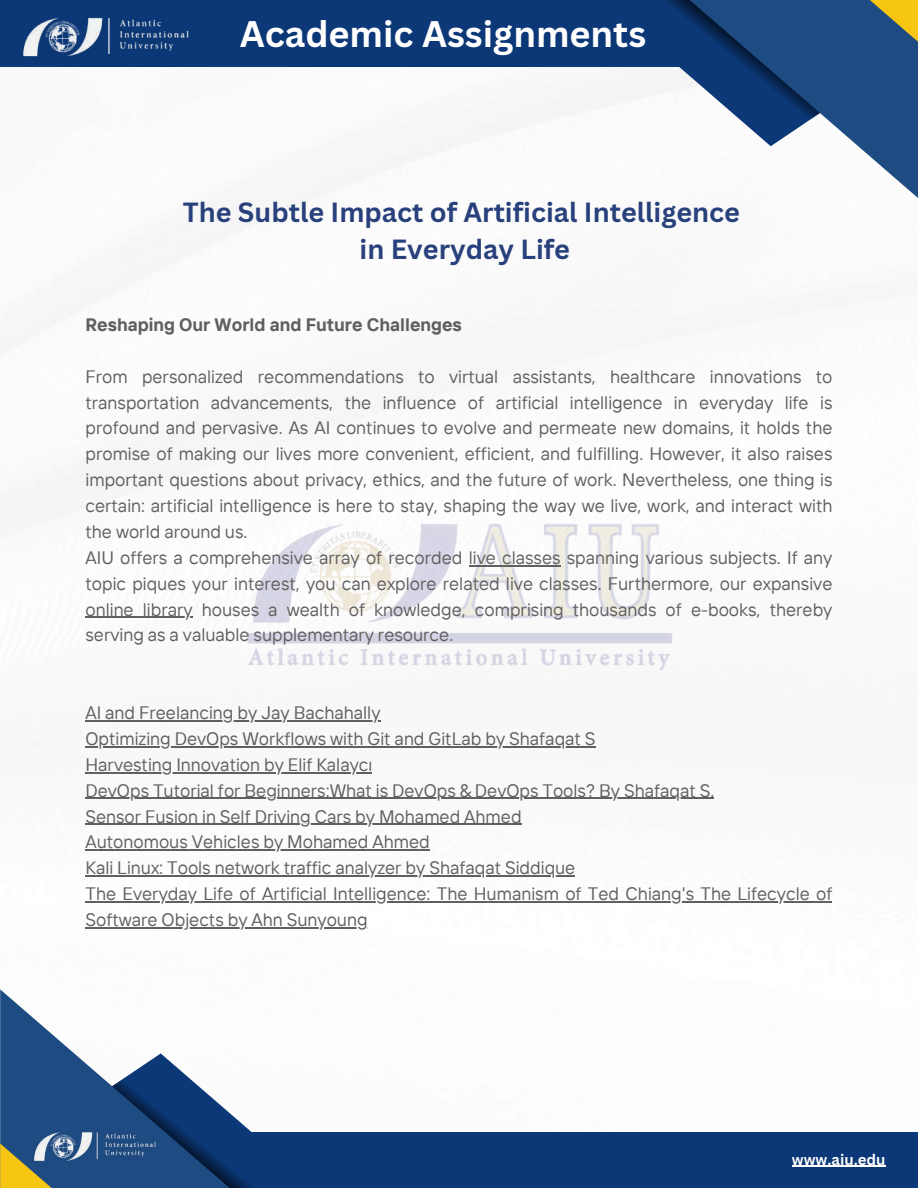
<style>
.page{position:relative;width:918px;height:1188px;background:#fff}
.page>*{position:absolute;margin:0;border:0;box-sizing:border-box;transform-origin:0 0}
.t1{font:700 36px "Canva Sans";color:#fff}
.t2{font:700 27px/37.2px "Canva Sans";color:#28407b;text-align:center}
.t3{font:700 24px "Canva Sans";color:#fff}
.t4{font:18px/25.8px "TT Interphases";color:#606060}
.t5{font:700 18px "TT Interphases";color:#606060}
.t6{font:700 15px "Canva Sans";color:#fff}
</style>
<div class="page">
<img style="left:0;top:66px;width:895px;height:863px">
<img style="left:240px;top:518px;width:439px;height:151px">
<div style="left:0;top:0;width:699px;height:66px;background:#0c3877"></div>
<svg style="left:648px;top:0;width:270px;height:211px"></svg>
<svg style="left:828px;top:0;width:90px;height:55px"></svg>
<svg style="left:560px;top:0;width:260px;height:146px"></svg>
<img style="left:20px;top:17px;width:172px;height:50px">
<div style="left:175px;top:1132px;width:743px;height:56px;background:#0c3877"></div>
<svg style="left:0;top:989px;width:112px;height:199px;fill:#1e4b82"></svg>
<svg style="left:0;top:1143px;width:104px;height:45px"></svg>
<svg style="left:112px;top:1053px;width:140px;height:135px"></svg>
<img style="left:31px;top:1124px;width:127px;height:44px">
<hr style="left:792px;top:1166px;width:94px;height:1px;background:#fff">
<hr style="left:469px;top:565px;width:92px;height:1px;background:#606060">
<hr style="left:85px;top:617px;width:108px;height:1px;background:#606060">
<hr style="left:85px;top:720px;width:296px;height:1px;background:#606060">
<hr style="left:85px;top:746px;width:511px;height:1px;background:#606060">
<hr style="left:85px;top:772px;width:287px;height:1px;background:#606060">
<hr style="left:85px;top:798px;width:629px;height:1px;background:#606060">
<hr style="left:85px;top:824px;width:437px;height:1px;background:#606060">
<hr style="left:85px;top:850px;width:345px;height:1px;background:#606060">
<hr style="left:85px;top:875px;width:490px;height:2px;background:#606060">
<hr style="left:85px;top:901px;width:747px;height:1px;background:#606060">
<hr style="left:85px;top:927px;width:283px;height:1px;background:#606060">
<h3 class="t3" style="left:331px;top:8px;width:296px">AIU Student Publications</h3>
<h1 class="t1" style="left:240px;top:9px;width:408px">Academic Assignments</h1>
<h2 class="t2" style="left:183px;top:193px;width:559px">The Subtle Impact of Artificial Intelligence in Everyday Life</h2>
<p class="t5" style="left:85px;top:313px;width:378px">Reshaping Our World and Future Challenges</p>
<p class="t4" style="left:85px;top:363px;width:749px">From personalized recommendations to virtual assistants, healthcare innovations to transportation advancements, the influence of artificial intelligence in everyday life is profound and pervasive. As AI continues to evolve and permeate new domains, it holds the promise of making our lives more convenient, efficient, and fulfilling. However, it also raises important questions about privacy, ethics, and the future of work. Nevertheless, one thing is certain: artificial intelligence is here to stay, shaping the way we live, work, and interact with the world around us.<br>AIU offers a comprehensive array of recorded live classes spanning various subjects. If any topic piques your interest, you can explore related live classes. Furthermore, our expansive online library houses a wealth of knowledge, comprising thousands of e-books, thereby serving as a valuable supplementary resource.</p>
<p class="t4" style="left:85px;top:699px;width:749px">AI and Freelancing by Jay Bachahally<br>Optimizing DevOps Workflows with Git and GitLab by Shafaqat S<br>Harvesting Innovation by Elif Kalaycı<br>DevOps Tutorial for Beginners:What is DevOps &amp; DevOps Tools? By Shafaqat S.<br>Sensor Fusion in Self Driving Cars by Mohamed Ahmed<br>Autonomous Vehicles by Mohamed Ahmed<br>Kali Linux: Tools network traffic analyzer by Shafaqat Siddique<br>The Everyday Life of Artificial Intelligence: The Humanism of Ted Chiang's The Lifecycle of Software Objects by Ahn Sunyoung</p>
<p class="t6" style="left:792px;top:1149px;width:95px">www.aiu.edu</p>
</div>
